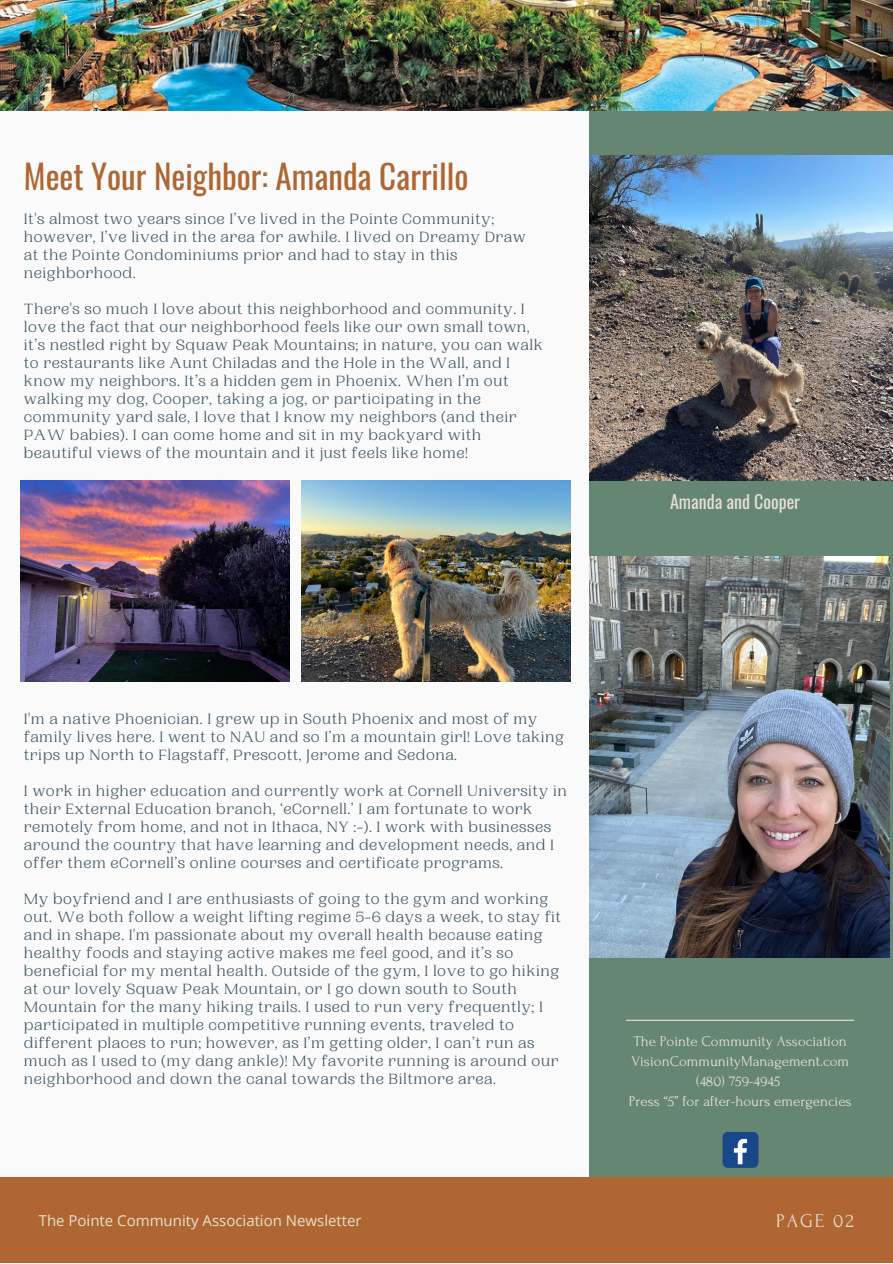
<style>
.page{position:relative;width:893px;height:1264px;background:#fff}
.page>*{position:absolute;margin:0;border:0;box-sizing:border-box;transform-origin:0 0}
.t1{font:33px "Oswald";color:#af6632}
.t2{font:19.5px "Forum";letter-spacing:.1em;color:#e6dfd2}
.t3{font:18px "Oswald";color:#e6dfd2}
.t4{font:15.6px/18px "PP Woodland";letter-spacing:.035em;color:#435967}
.t5{font:15px/20.2px "Forum";color:#e6dfd2;text-align:center}
.t6{font:15px "Open Sans";color:#e6dfd2}
</style>
<div class="page">
<div style="left:0;top:0;width:892px;height:1262px;background:#fafafa"></div>
<div style="left:589px;top:111px;width:303px;height:1065px;background:#668674"></div>
<div style="left:0;top:1176px;width:892px;height:86px;background:#af6632"></div>
<img style="left:0;top:0;width:892px;height:111px">
<div style="left:722px;top:1131px;width:36px;height:36px;background:#1a4789;border-radius:5px"></div>
<svg style="left:733px;top:1138px;width:14px;height:26px"></svg>
<hr style="left:626px;top:1019px;width:228px;height:1px;background:#e6dfd2">
<img style="left:589px;top:556px;width:300px;height:401px">
<img style="left:21px;top:480px;width:269px;height:202px">
<img style="left:301px;top:480px;width:269px;height:202px">
<img style="left:589px;top:156px;width:303px;height:325px">
<h1 class="t1" style="left:24px;top:150px;width:446px">Meet Your Neighbor: Amanda Carrillo</h1>
<p class="t4" style="left:24px;top:210px;width:503px">It's almost two years since I’ve lived in the Pointe Community; however, I’ve lived in the area for awhile. I lived on Dreamy Draw at the Pointe Condominiums prior and had to stay in this neighborhood.</p>
<p class="t4" style="left:24px;top:300px;width:520px">There's so much I love about this neighborhood and community. I love the fact that our neighborhood feels like our own small town, it’s nestled right by Squaw Peak Mountains; in nature, you can walk to restaurants like Aunt Chiladas and the Hole in the Wall, and I know my neighbors. It’s a hidden gem in Phoenix. When I’m out walking my dog, Cooper, taking a jog, or participating in the community yard sale, I love that I know my neighbors (and their PAW babies). I can come home and sit in my backyard with beautiful views of the mountain and it just feels like home!</p>
<p class="t3" style="left:670px;top:488px;width:131px">Amanda and Cooper</p>
<p class="t4" style="left:24px;top:710px;width:541px">I'm a native Phoenician. I grew up in South Phoenix and most of my family lives here. I went to NAU and so I’m a mountain girl! Love taking trips up North to Flagstaff, Prescott, Jerome and Sedona.</p>
<p class="t4" style="left:24px;top:782px;width:544px">I work in higher education and currently work at Cornell University in their External Education branch, ‘eCornell.’ I am fortunate to work remotely from home, and not in Ithaca, NY :-). I work with businesses around the country that have learning and development needs, and I offer them eCornell’s online courses and certificate programs.</p>
<p class="t4" style="left:24px;top:890px;width:538px">My boyfriend and I are enthusiasts of going to the gym and working out. We both follow a weight lifting regime 5-6 days a week, to stay fit and in shape. I'm passionate about my overall health because eating healthy foods and staying active makes me feel good, and it’s so beneficial for my mental health. Outside of the gym, I love to go hiking at our lovely Squaw Peak Mountain, or I go down south to South Mountain for the many hiking trails. I used to run very frequently; I participated in multiple competitive running events, traveled to different places to run; however, as I’m getting older, I can’t run as much as I used to (my dang ankle)! My favorite running is around our neighborhood and down the canal towards the Biltmore area.</p>
<p class="t5" style="left:628px;top:1030px;width:224px">The Pointe Community Association<br>VisionCommunityManagement.com (480) 759-4945<br>Press “5” for after-hours emergencies</p>
<p class="t6" style="left:39px;top:1210px;width:324px">The Pointe Community Association Newsletter</p>
<p class="t2" style="left:776px;top:1210px;width:79px">PAGE 02</p>
</div>
